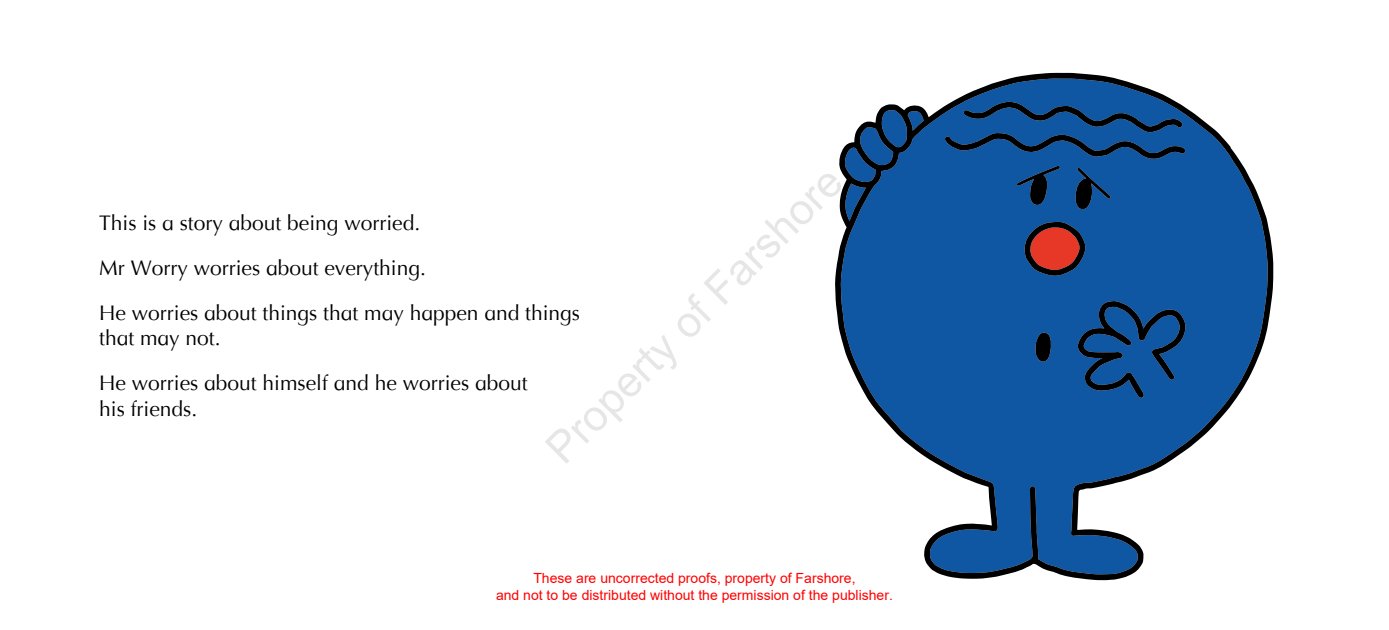
<style>
.page{position:relative;width:1389px;height:630px;background:#fff}
.page>*{position:absolute;margin:0;border:0;box-sizing:border-box;transform-origin:0 0}
.t1{font:43.4px "Arial";color:rgb(0 0 0/.1)}
.t2{font:21px/45px "Optima Mr Men";color:#000}
.t3{font:14px/16.8px "Arial";color:#f00;text-align:center}
</style>
<div class="page">
<svg style="left:835px;top:73px;width:438px;height:507px;fill:#0f56a3"></svg>
<svg style="left:1077px;top:301px;width:109px;height:97px;background:#0e447e"></svg>
<svg style="left:945px;top:102px;width:240px;height:58px;background:#0f4581"></svg>
<svg style="left:1024px;top:222px;width:61px;height:54px;background:#76323b"></svg>
<svg style="left:1017px;top:166px;width:43px;height:40px;background:#0d3d71"></svg>
<svg style="left:1075px;top:168px;width:36px;height:42px;background:#0d3a6b"></svg>
<svg style="left:1035px;top:331px;width:16px;height:32px"></svg>
<h1 class="t1" style="left:532px;top:434px;width:399px;rotate:-45deg">Property of Farshore</h1>
<p class="t2" style="left:99px;top:201px;width:482px">This is a story about being worried.<br>Mr Worry worries about everything.<br>He worries about things that may happen and things</p>
<p class="t2" style="left:99px;top:316px;width:430px">that may not.<br>He worries about himself and he worries about</p>
<p class="t2" style="left:99px;top:386px;width:100px">his friends.</p>
<p class="t3" style="left:496px;top:569px;width:398px">These are uncorrected proofs, property of Farshore,<br>and not to be distributed without the permission of the publisher.</p>
</div>
